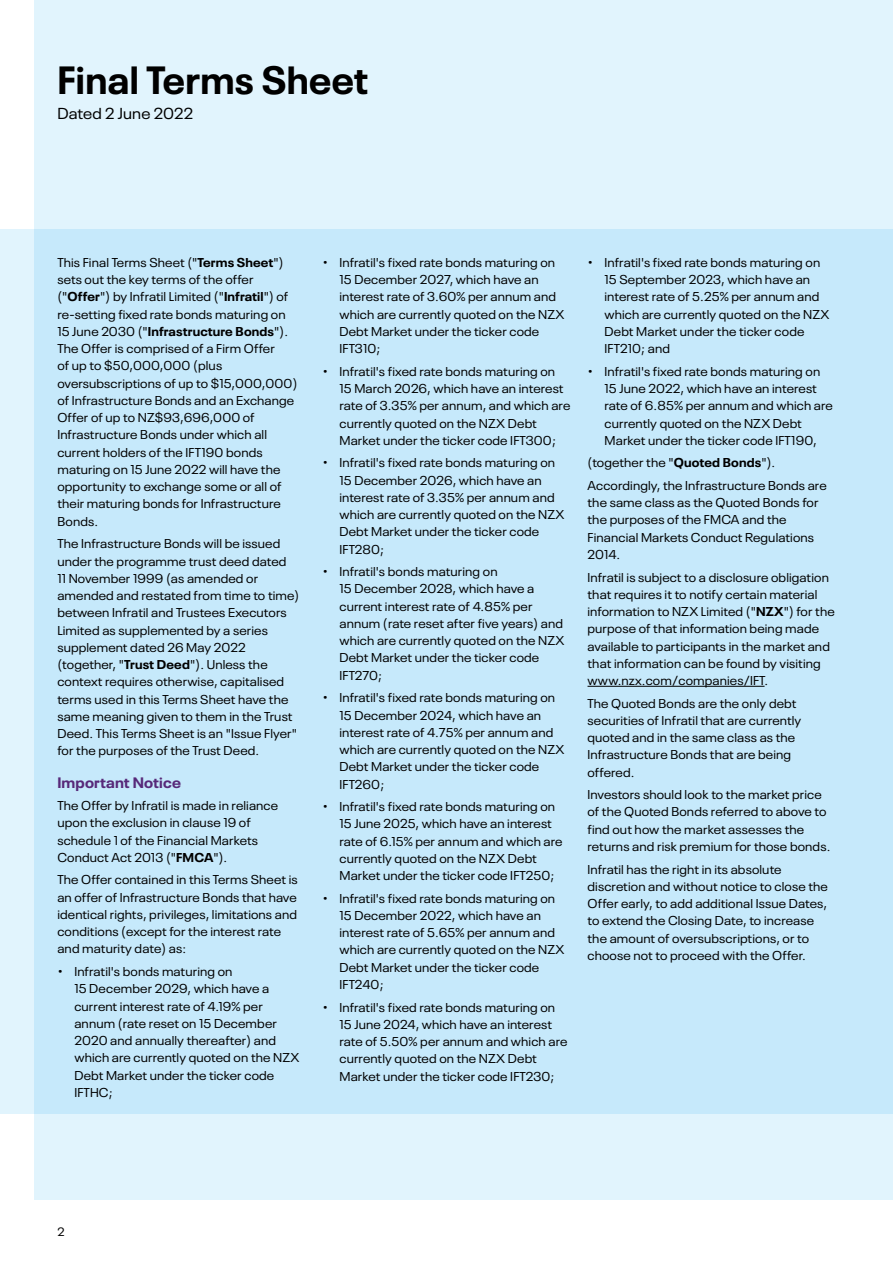
<style>
.page{position:relative;width:893px;height:1263px;background:#fff}
.page>*{position:absolute;margin:0;border:0;box-sizing:border-box;transform-origin:0 0}
.t1{font:700 39px "Neue Plak";letter-spacing:.01em;color:#000}
.t2{font:15.75px "Neue Plak";letter-spacing:.01em;color:#000;scale:1.05 1}
.t3{font:700 15px "Neue Plak";letter-spacing:.01em;color:#572979;scale:1.05 1}
.t4{font:12.75px/17.2px "Neue Plak";letter-spacing:.01em;color:#000;scale:1.05 1}
.t5{font:12px "Neue Plak";color:#000;scale:1.05 1}
.s1{font-weight:700}
</style>
<div class="page">
<div style="left:34px;top:0;width:859px;height:1199px;background:#e1f4fd"></div>
<div style="left:0;top:230px;width:893px;height:884px;background:#c6e9fb"></div>
<hr style="left:587px;top:686px;width:177px;height:1px;background:#000">
<h1 class="t1" style="left:57px;top:49px;width:312px">Final Terms Sheet</h1>
<p class="t2" style="left:57px;top:101px;width:131px">Dated 2 June 2022</p>
<p class="t4" style="left:57px;top:253px;width:230px">This Final Terms Sheet ("<span class="s1">Terms Sheet</span>") sets out the key terms of the offer ("<span class="s1">Offer</span>") by Infratil Limited ("<span class="s1">Infratil</span>") of re-setting fixed rate bonds maturing on 15 June 2030 ("<span class="s1">Infrastructure Bonds</span>").<br>The Offer is comprised of a Firm Offer<br>of up to $50,000,000 (plus oversubscriptions of up to $15,000,000) of Infrastructure Bonds and an Exchange Offer of up to NZ$93,696,000 of Infrastructure Bonds under which all current holders of the IFT190 bonds maturing on 15 June 2022 will have the opportunity to exchange some or all of their maturing bonds for Infrastructure Bonds.</p>
<p class="t4" style="left:57px;top:534px;width:232px">The Infrastructure Bonds will be issued under the programme trust deed dated<br>11 November 1999 (as amended or amended and restated from time to time) between Infratil and Trustees Executors Limited as supplemented by a series supplement dated 26 May 2022 (together, "<span class="s1">Trust Deed</span>"). Unless the context requires otherwise, capitalised terms used in this Terms Sheet have the same meaning given to them in the Trust Deed. This Terms Sheet is an "Issue Flyer" for the purposes of the Trust Deed.</p>
<p class="t3" style="left:57px;top:770px;width:119px">Important Notice</p>
<p class="t4" style="left:57px;top:796px;width:212px">The Offer by Infratil is made in reliance upon the exclusion in clause 19 of schedule 1 of the Financial Markets Conduct Act 2013 ("<span class="s1">FMCA</span>").</p>
<p class="t4" style="left:57px;top:870px;width:230px">The Offer contained in this Terms Sheet is an offer of Infrastructure Bonds that have identical rights, privileges, limitations and conditions (except for the interest rate and maturity date) as:</p>
<p class="t4" style="left:74px;top:962px;width:216px;text-indent:-17px">• Infratil's bonds maturing on<br>15 December 2029, which have a current interest rate of 4.19% per annum (rate reset on 15 December<br>2020 and annually thereafter) and which are currently quoted on the NZX<br>Debt Market under the ticker code<br>IFTHC;</p>
<p class="t4" style="left:339px;top:253px;width:216px;text-indent:-17px">• Infratil's fixed rate bonds maturing on<br>15 December 2027, which have an interest rate of 3.60% per annum and which are currently quoted on the NZX<br>Debt Market under the ticker code<br>IFT310;</p>
<p class="t4" style="left:339px;top:361px;width:221px;text-indent:-17px">• Infratil's fixed rate bonds maturing on 15 March 2026, which have an interest rate of 3.35% per annum, and which are currently quoted on the NZX Debt Market under the ticker code IFT300;</p>
<p class="t4" style="left:339px;top:453px;width:216px;text-indent:-17px">• Infratil's fixed rate bonds maturing on<br>15 December 2026, which have an interest rate of 3.35% per annum and which are currently quoted on the NZX<br>Debt Market under the ticker code<br>IFT280;</p>
<p class="t4" style="left:339px;top:562px;width:216px;text-indent:-17px">• Infratil's bonds maturing on<br>15 December 2028, which have a current interest rate of 4.85% per annum (rate reset after five years) and which are currently quoted on the NZX<br>Debt Market under the ticker code<br>IFT270;</p>
<p class="t4" style="left:339px;top:688px;width:216px;text-indent:-17px">• Infratil's fixed rate bonds maturing on<br>15 December 2024, which have an interest rate of 4.75% per annum and which are currently quoted on the NZX<br>Debt Market under the ticker code<br>IFT260;</p>
<p class="t4" style="left:339px;top:797px;width:214px;text-indent:-17px">• Infratil's fixed rate bonds maturing on 15 June 2025, which have an interest rate of 6.15% per annum and which are currently quoted on the NZX Debt Market under the ticker code IFT250;</p>
<p class="t4" style="left:339px;top:888px;width:216px;text-indent:-17px">• Infratil's fixed rate bonds maturing on<br>15 December 2022, which have an interest rate of 5.65% per annum and which are currently quoted on the NZX<br>Debt Market under the ticker code<br>IFT240;</p>
<p class="t4" style="left:339px;top:997px;width:219px;text-indent:-17px">• Infratil's fixed rate bonds maturing on 15 June 2024, which have an interest rate of 5.50% per annum and which are currently quoted on the NZX Debt Market under the ticker code IFT230;</p>
<p class="t4" style="left:604px;top:253px;width:216px;text-indent:-17px">• Infratil's fixed rate bonds maturing on<br>15 September 2023, which have an interest rate of 5.25% per annum and which are currently quoted on the NZX<br>Debt Market under the ticker code<br>IFT210; and</p>
<p class="t4" style="left:604px;top:361px;width:219px;text-indent:-17px">• Infratil's fixed rate bonds maturing on 15 June 2022, which have an interest rate of 6.85% per annum and which are currently quoted on the NZX Debt Market under the ticker code IFT190,</p>
<p class="t4" style="left:587px;top:450px;width:229px;line-height:22.5px">(together the "<span class="s1">Quoted Bonds</span>").<br>Accordingly, the Infrastructure Bonds are</p>
<p class="t4" style="left:587px;top:493px;width:222px">the same class as the Quoted Bonds for the purposes of the FMCA and the<br>Financial Markets Conduct Regulations<br>2014.</p>
<p class="t4" style="left:587px;top:567px;width:237px">Infratil is subject to a disclosure obligation that requires it to notify certain material information to NZX Limited ("<span class="s1">NZX</span>") for the purpose of that information being made available to participants in the market and that information can be found by visiting www.nzx.com/companies/IFT.</p>
<p class="t4" style="left:587px;top:693px;width:205px">The Quoted Bonds are the only debt securities of Infratil that are currently quoted and in the same class as the<br>Infrastructure Bonds that are being offered.</p>
<p class="t4" style="left:587px;top:785px;width:233px">Investors should look to the market price of the Quoted Bonds referred to above to find out how the market assesses the returns and risk premium for those bonds.</p>
<p class="t4" style="left:587px;top:859px;width:230px">Infratil has the right in its absolute discretion and without notice to close the Offer early, to add additional Issue Dates, to extend the Closing Date, to increase the amount of oversubscriptions, or to choose not to proceed with the Offer.</p>
<p class="t5" style="left:57px;top:1222px;width:8px">2</p>
</div>
